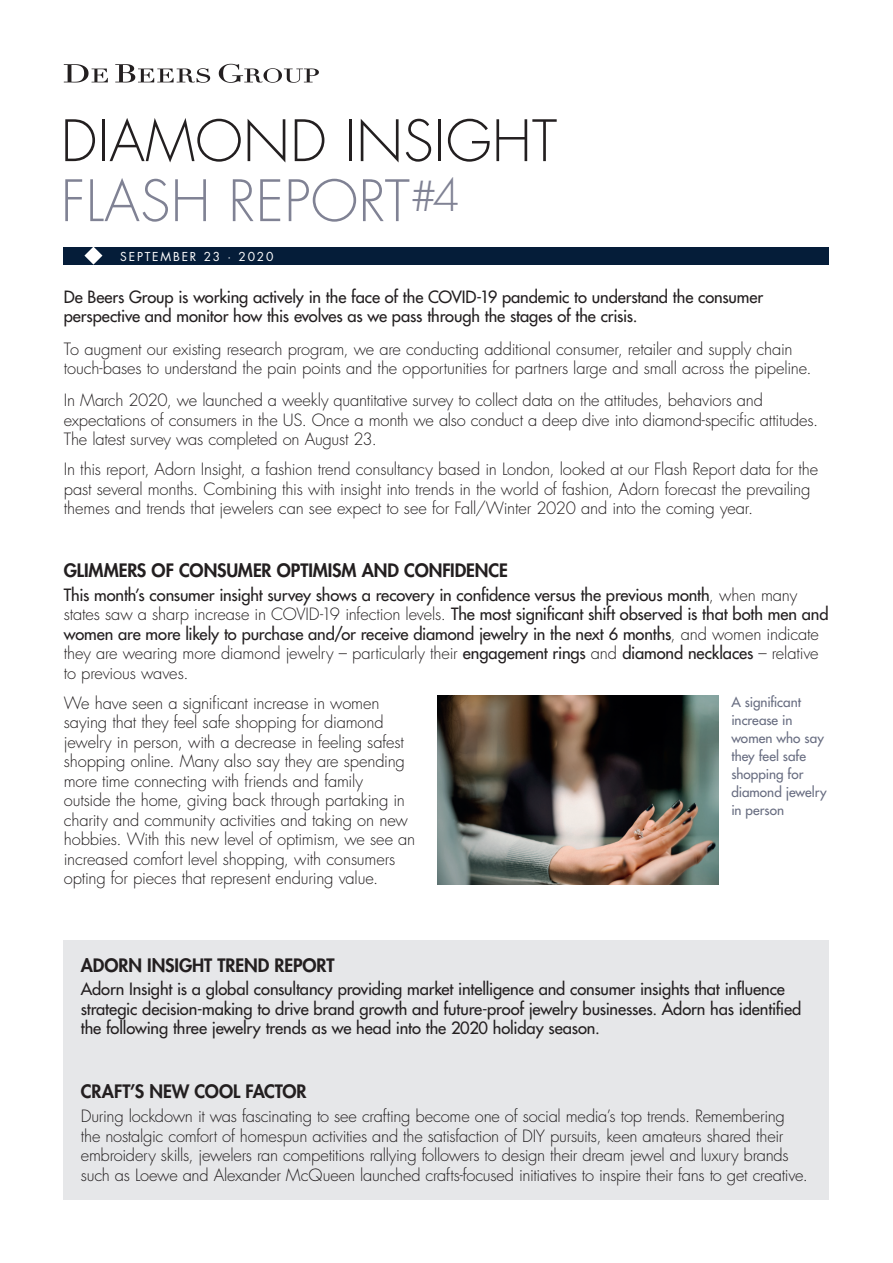
<style>
.page{position:relative;width:893px;height:1263px;background:#fff}
.page>*{position:absolute;margin:0;border:0;box-sizing:border-box;transform-origin:0 0}
.t1{font:300 55.5px/60px "Futura Std";letter-spacing:.005em;color:#231f20}
.t2{font:800 18px "Futura Std";letter-spacing:-.005em;color:#231f20}
.t3{font:300 16.5px/19.5px "Futura Std";letter-spacing:-.01em;color:#231f20}
.t4{font:500 16.5px/19.5px "Futura Std";letter-spacing:-.01em;color:#231f20}
.t5{font:500 13.5px/18px "Futura Std";color:#686d81}
.t6{font:12px "Futura Std";letter-spacing:.15em;color:#fff}
.s1{color:#808294}
.s2{font-weight:300}
</style>
<div class="page">
<svg style="left:64px;top:64px;width:255px;height:19px"></svg>
<div style="left:64px;top:247px;width:765px;height:17px;background:#051d39"></div>
<svg style="left:84px;top:247px;width:18px;height:18px"></svg>
<img style="left:438px;top:696px;width:281px;height:188px">
<div style="left:64px;top:940px;width:765px;height:259px;background:#e6e7e9"></div>
<h1 class="t1" style="left:61px;top:113px;width:498px">DIAMOND INSIGHT<br><span class="s1">FLASH REPORT</span><sup>#4</sup></h1>
<p class="t6" style="left:120px;top:248px;width:155px">SEPTEMBER 23 · 2020</p>
<p class="t4" style="left:64px;top:287px;width:701px">De Beers Group is working actively in the face of the COVID-19 pandemic to understand the consumer perspective and monitor how this evolves as we pass through the stages of the crisis.</p>
<p class="t3" style="left:64px;top:339px;width:749px">To augment our existing research program, we are conducting additional consumer, retailer and supply chain touch-bases to understand the pain points and the opportunities for partners large and small across the pipeline.</p>
<p class="t3" style="left:64px;top:391px;width:756px">In March 2020, we launched a weekly quantitative survey to collect data on the attitudes, behaviors and expectations of consumers in the US. Once a month we also conduct a deep dive into diamond-specific attitudes.<br>The latest survey was completed on August 23.</p>
<p class="t3" style="left:64px;top:460px;width:756px">In this report, Adorn Insight, a fashion trend consultancy based in London, looked at our Flash Report data for the past several months. Combining this with insight into trends in the world of fashion, Adorn forecast the prevailing themes and trends that jewelers can see expect to see for Fall/Winter 2020 and into the coming year.</p>
<p class="t2" style="left:64px;top:559px;width:446px">GLIMMERS OF CONSUMER OPTIMISM AND CONFIDENCE</p>
<p class="t4" style="left:64px;top:585px;width:766px">This month’s consumer insight survey shows a recovery in confidence versus the previous month<span class="s2">, when many states saw a sharp increase in COVID-19 infection levels.</span> The most significant shift observed is that both men and women are more likely to purchase and/or receive diamond jewelry in the next 6 months<span class="s2">, and women indicate they are wearing more diamond jewelry – particularly their</span> engagement rings <span class="s2">and</span> diamond necklaces <span class="s2">– relative to previous waves.</span></p>
<p class="t3" style="left:64px;top:693px;width:353px">We have seen a significant increase in women saying that they feel safe shopping for diamond jewelry in person, with a decrease in feeling safest shopping online. Many also say they are spending more time connecting with friends and family<br>outside the home, giving back through partaking in charity and community activities and taking on new hobbies. With this new level of optimism, we see an increased comfort level shopping, with consumers opting for pieces that represent enduring value.</p>
<p class="t5" style="left:731px;top:693px;width:97px">A significant increase in women who say they feel safe shopping for diamond jewelry in person</p>
<p class="t2" style="left:81px;top:954px;width:255px">ADORN INSIGHT TREND REPORT</p>
<p class="t4" style="left:81px;top:980px;width:722px">Adorn Insight is a global consultancy providing market intelligence and consumer insights that influence strategic decision-making to drive brand growth and future-proof jewelry businesses. Adorn has identified the following three jewelry trends as we head into the 2020 holiday season.</p>
<p class="t2" style="left:81px;top:1080px;width:227px">CRAFT’S NEW COOL FACTOR</p>
<p class="t3" style="left:81px;top:1107px;width:729px">During lockdown it was fascinating to see crafting become one of social media’s top trends. Remembering the nostalgic comfort of homespun activities and the satisfaction of DIY pursuits, keen amateurs shared their embroidery skills, jewelers ran competitions rallying followers to design their dream jewel and luxury brands such as Loewe and Alexander McQueen launched crafts-focused initiatives to inspire their fans to get creative.</p>
</div>
